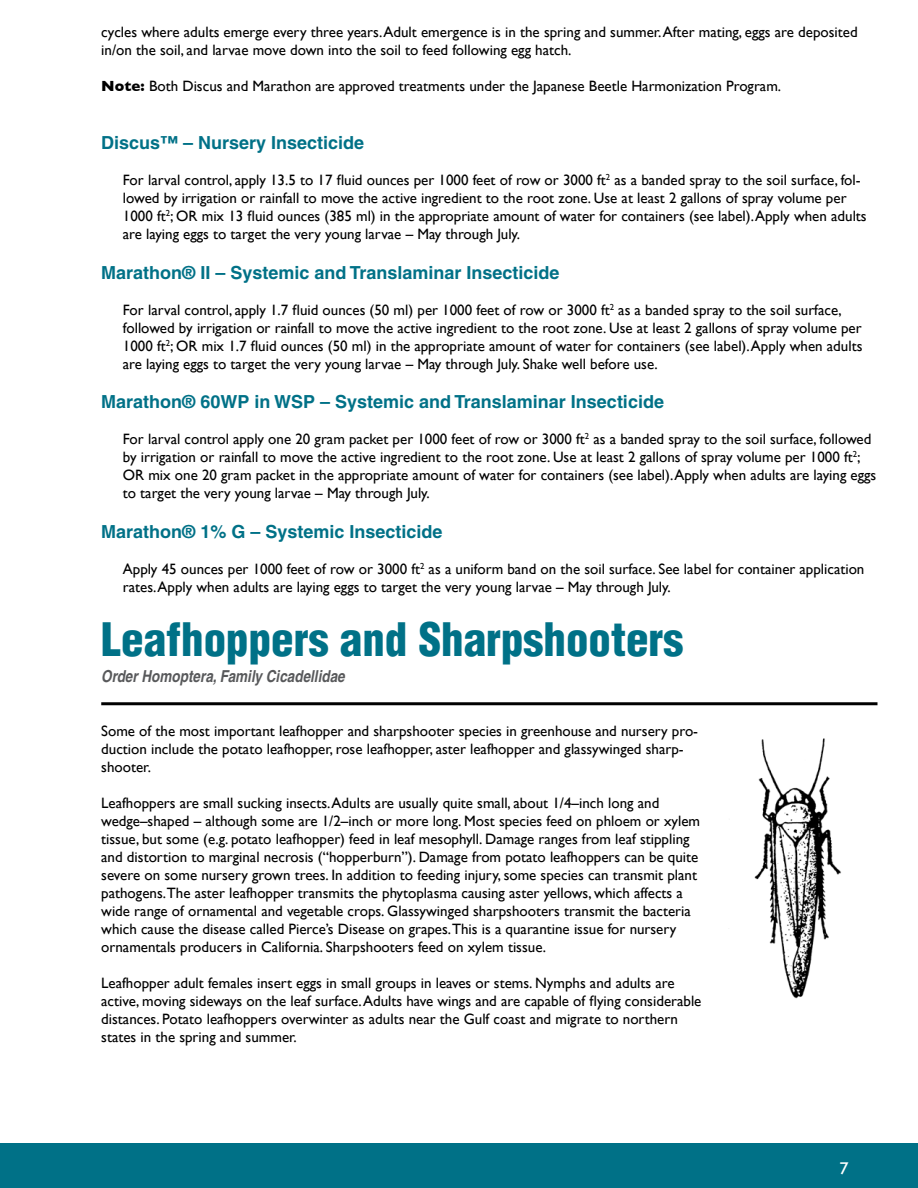
<style>
.page{position:relative;width:918px;height:1188px;background:#fff}
.page>*{position:absolute;margin:0;border:0;box-sizing:border-box;transform-origin:0 0}
.t1{font:900 condensed 45px "Helvetica";color:#007187}
.t2{font:700 18px "Helvetica";color:#007187}
.t3{font:italic 700 condensed 16.5px "Helvetica";color:#58595b}
.t4{font:16.5px "Futuri SW";color:#fff}
.t5{font:15px/18px "Gill Sans";color:#000}
.s1{font-weight:700}
</style>
<div class="page">
<div style="left:0;top:1144px;width:918px;height:44px;background:#007187"></div>
<hr style="left:101px;top:702px;width:777px;height:3px;background:#000">
<img style="left:754px;top:738px;width:87px;height:261px">
<p class="t5" style="left:101px;top:23px;width:758px">cycles where adults emerge every three years. Adult emergence is in the spring and summer. After mating, eggs are deposited in/on the soil, and larvae move down into the soil to feed following egg hatch.</p>
<p class="t5" style="left:101px;top:77px;width:681px"><span class="s1">Note:</span> Both Discus and Marathon are approved treatments under the Japanese Beetle Harmonization Program.</p>
<p class="t2" style="left:101px;top:132px;width:265px">Discus™ – Nursery Insecticide</p>
<p class="t5" style="left:123px;top:171px;width:745px">For larval control, apply 13.5 to 17 fluid ounces per 1000 feet of row or 3000 ft<sup>2</sup> as a banded spray to the soil surface, fol&shy;lowed by irrigation or rainfall to move the active ingredient to the root zone. Use at least 2 gallons of spray volume per 1000 ft<sup>2</sup>; OR mix 13 fluid ounces (385 ml) in the appropriate amount of water for containers (see label). Apply when adults are laying eggs to target the very young larvae – May through July.</p>
<p class="t2" style="left:101px;top:261px;width:460px">Marathon® II – Systemic and Translaminar Insecticide</p>
<p class="t5" style="left:123px;top:300px;width:741px">For larval control, apply 1.7 fluid ounces (50 ml) per 1000 feet of row or 3000 ft<sup>2</sup> as a banded spray to the soil surface, followed by irrigation or rainfall to move the active ingredient to the root zone. Use at least 2 gallons of spray volume per 1000 ft<sup>2</sup>; OR mix 1.7 fluid ounces (50 ml) in the appropriate amount of water for containers (see label). Apply when adults are laying eggs to target the very young larvae – May through July. Shake well before use.</p>
<p class="t2" style="left:101px;top:391px;width:564px">Marathon® 60WP in WSP – Systemic and Translaminar Insecticide</p>
<p class="t5" style="left:123px;top:430px;width:755px">For larval control apply one 20 gram packet per 1000 feet of row or 3000 ft<sup>2</sup> as a banded spray to the soil surface, followed by irrigation or rainfall to move the active ingredient to the root zone. Use at least 2 gallons of spray volume per 1000 ft<sup>2</sup>; OR mix one 20 gram packet in the appropriate amount of water for containers (see label). Apply when adults are laying eggs to target the very young larvae – May through July.</p>
<p class="t2" style="left:101px;top:520px;width:343px">Marathon® 1% G – Systemic Insecticide</p>
<p class="t5" style="left:123px;top:560px;width:743px">Apply 45 ounces per 1000 feet of row or 3000 ft<sup>2</sup> as a uniform band on the soil surface. See label for container application rates. Apply when adults are laying eggs to target the very young larvae – May through July.</p>
<h1 class="t1" style="left:101px;top:612px;width:584px">Leafhoppers and Sharpshooters</h1>
<p class="t3" style="left:101px;top:666px;width:245px">Order Homoptera, Family Cicadellidae</p>
<p class="t5" style="left:101px;top:722px;width:598px">Some of the most important leafhopper and sharpshooter species in greenhouse and nursery pro&shy;duction include the potato leafhopper, rose leafhopper, aster leafhopper and glassywinged sharp&shy;shooter.</p>
<p class="t5" style="left:101px;top:794px;width:600px">Leafhoppers are small sucking insects. Adults are usually quite small, about 1/4–inch long and wedge–shaped – although some are 1/2–inch or more long. Most species feed on phloem or xylem tissue, but some (e.g. potato leafhopper) feed in leaf mesophyll. Damage ranges from leaf stippling and distortion to marginal necrosis (“hopperburn”). Damage from potato leafhoppers can be quite severe on some nursery grown trees. In addition to feeding injury, some species can transmit plant pathogens.The aster leafhopper transmits the phytoplasma causing aster yellows, which affects a wide range of ornamental and vegetable crops. Glassywinged sharpshooters transmit the bacteria which cause the disease called Pierce’s Disease on grapes.This is a quarantine issue for nursery ornamentals producers in California. Sharpshooters feed on xylem tissue.</p>
<p class="t5" style="left:101px;top:974px;width:602px">Leafhopper adult females insert eggs in small groups in leaves or stems. Nymphs and adults are active, moving sideways on the leaf surface. Adults have wings and are capable of flying considerable distances. Potato leafhoppers overwinter as adults near the Gulf coast and migrate to northern states in the spring and summer.</p>
<p class="t4" style="left:839px;top:1158px;width:11px">7</p>
</div>
